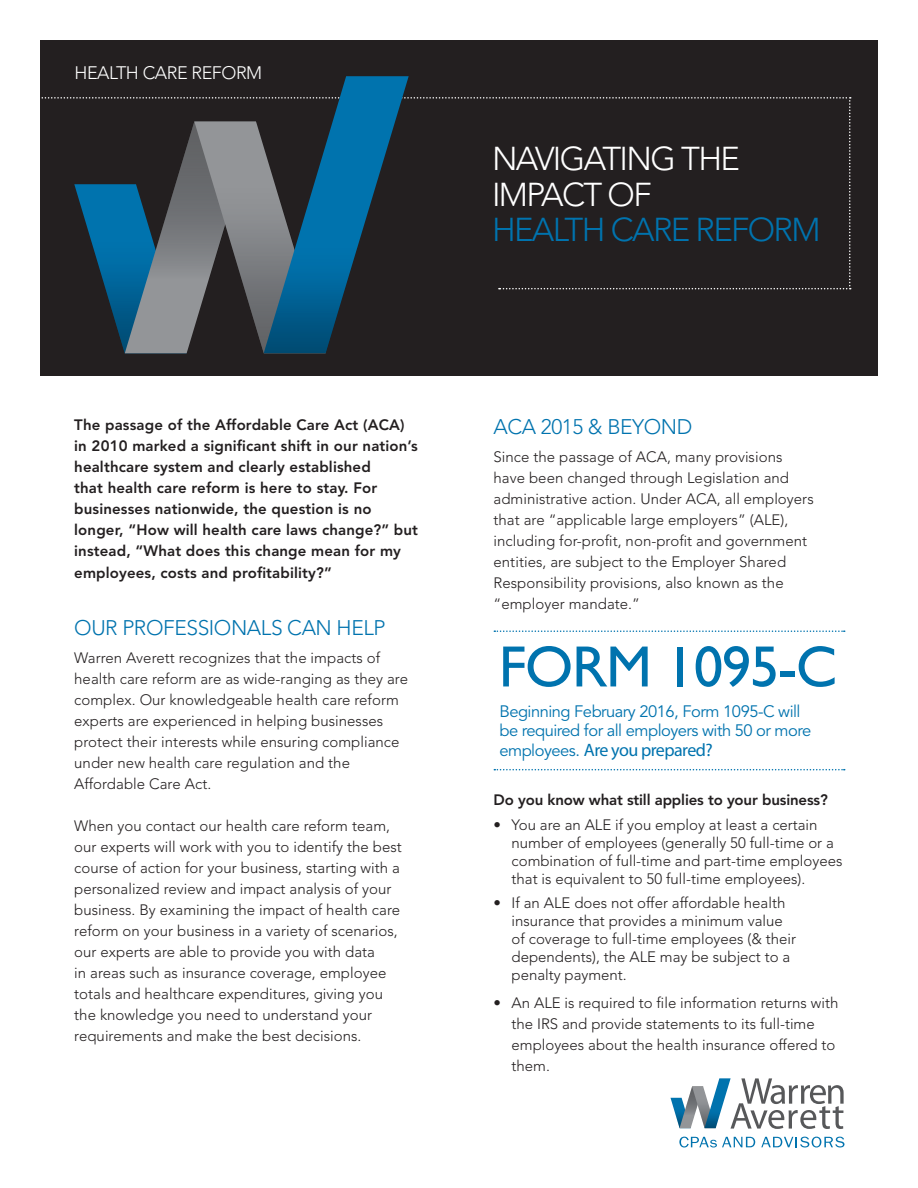
<style>
.page{position:relative;width:918px;height:1188px;background:#fff}
.page>*{position:absolute;margin:0;border:0;box-sizing:border-box;transform-origin:0 0}
.t1{font:58.5px "Gill Sans";letter-spacing:-.02em;color:#0073ae}
.t2{font:300 32.85px/35.4px "Avenir LT Std";letter-spacing:-.05em;color:#fff}
.Headers{font:300 21px "Avenir LT Std";letter-spacing:-.02em;color:#0073ae}
.t3{font:18px "Myriad Pro";letter-spacing:-.03em;color:#0073ae}
.t4{font:300 18px "Avenir LT Std";letter-spacing:-.025em;color:#fff}
.t5{font:16.5px/19.5px "Avenir LT Std";letter-spacing:-.03em;color:#0073ae}
.Body{font:300 15px/21px "Avenir LT Std";letter-spacing:.005em;color:#231f20}
.Body-2{font:800 15px/21px "Avenir LT Std";letter-spacing:.01em;color:#231f20}
.Body-3{font:800 15px "Avenir LT Std";letter-spacing:-.01em;color:#231f20}
.s1{color:#0073ae}
.s2{font-family:"Avenir LT Std";font-size:16.5px}
</style>
<div class="page">
<div style="left:40px;top:40px;width:838px;height:336px;background:#231f20"></div>
<svg style="left:679px;top:1137px;width:76px;height:11px"></svg>
<svg style="left:761px;top:1137px;width:83px;height:10px"></svg>
<svg style="left:671px;top:1078px;width:173px;height:51px"></svg>
<svg style="left:41px;top:76px;width:810px;height:277px"></svg>
<svg style="left:494px;top:630px;width:351px;height:2px"></svg>
<svg style="left:494px;top:769px;width:351px;height:1px"></svg>
<p class="t4" style="left:75px;top:62px;width:189px">HEALTH CARE REFORM</p>
<p class="Body-2" style="left:74px;top:414px;width:345px">The passage of the Affordable Care Act (ACA) in 2010 marked a significant shift in our nation’s healthcare system and clearly established<br>that health care reform is here to stay. For businesses nationwide, the question is no longer, “How will health care laws change?” but instead, “What does this change mean for my</p>
<p class="Body-2" style="left:74px;top:563px;width:259px">employees, costs and profitability?”</p>
<p class="Headers" style="left:74px;top:615px;width:313px">OUR PROFESSIONALS CAN HELP</p>
<p class="Body" style="left:74px;top:647px;width:335px">Warren Averett recognizes that the impacts of health care reform are as wide-ranging as they are complex. Our knowledgeable health care reform experts are experienced in helping businesses protect their interests while ensuring compliance under new health care regulation and the Affordable Care Act.</p>
<p class="Body" style="left:74px;top:815px;width:329px">When you contact our health care reform team, our experts will work with you to identify the best course of action for your business, starting with a personalized review and impact analysis of your business. By examining the impact of health care reform on your business in a variety of scenarios, our experts are able to provide you with data<br>in areas such as insurance coverage, employee totals and healthcare expenditures, giving you the knowledge you need to understand your requirements and make the best decisions.</p>
<p class="t2" style="left:492px;top:141px;width:330px">NAVIGATING THE<br>IMPACT OF<br><span class="s1">HEALTH CARE REFORM</span></p>
<p class="Headers" style="left:494px;top:415px;width:200px">ACA 2015 &amp; BEYOND</p>
<p class="Body" style="left:494px;top:447px;width:322px">Since the passage of ACA, many provisions have been changed through Legislation and administrative action. Under ACA, all employers that are “applicable large employers” (ALE), including for-profit, non-profit and government entities, are subject to the Employer Shared Responsibility provisions, also known as the “employer mandate.”</p>
<p class="t1" style="left:499px;top:633px;width:340px">FORM 1095-C</p>
<p class="t5" style="left:500px;top:702px;width:313px">Beginning February 2016, Form 1095-C will be required for all employers with 50 or more</p>
<p class="t3" style="left:500px;top:739px;width:215px"><span class="s2">employees.</span> Are you prepared?</p>
<p class="Body-3" style="left:494px;top:791px;width:336px">Do you know what still applies to your business?</p>
<p class="Body" style="left:512px;top:816px;width:332px;line-height:18px;text-indent:-18px">• You are an ALE if you employ at least a certain number of employees (generally 50 full-time or a combination of full-time and part-time employees that is equivalent to 50 full-time employees).</p>
<p class="Body" style="left:512px;top:894px;width:286px;line-height:18px;text-indent:-18px">• If an ALE does not offer affordable health insurance that provides a minimum value of coverage to full-time employees (&amp; their dependents), the ALE may be subject to a penalty payment.</p>
<p class="Body" style="left:512px;top:993px;width:328px;text-indent:-18px">• An ALE is required to file information returns with the IRS and provide statements to its full-time employees about the health insurance offered to them.</p>
</div>
